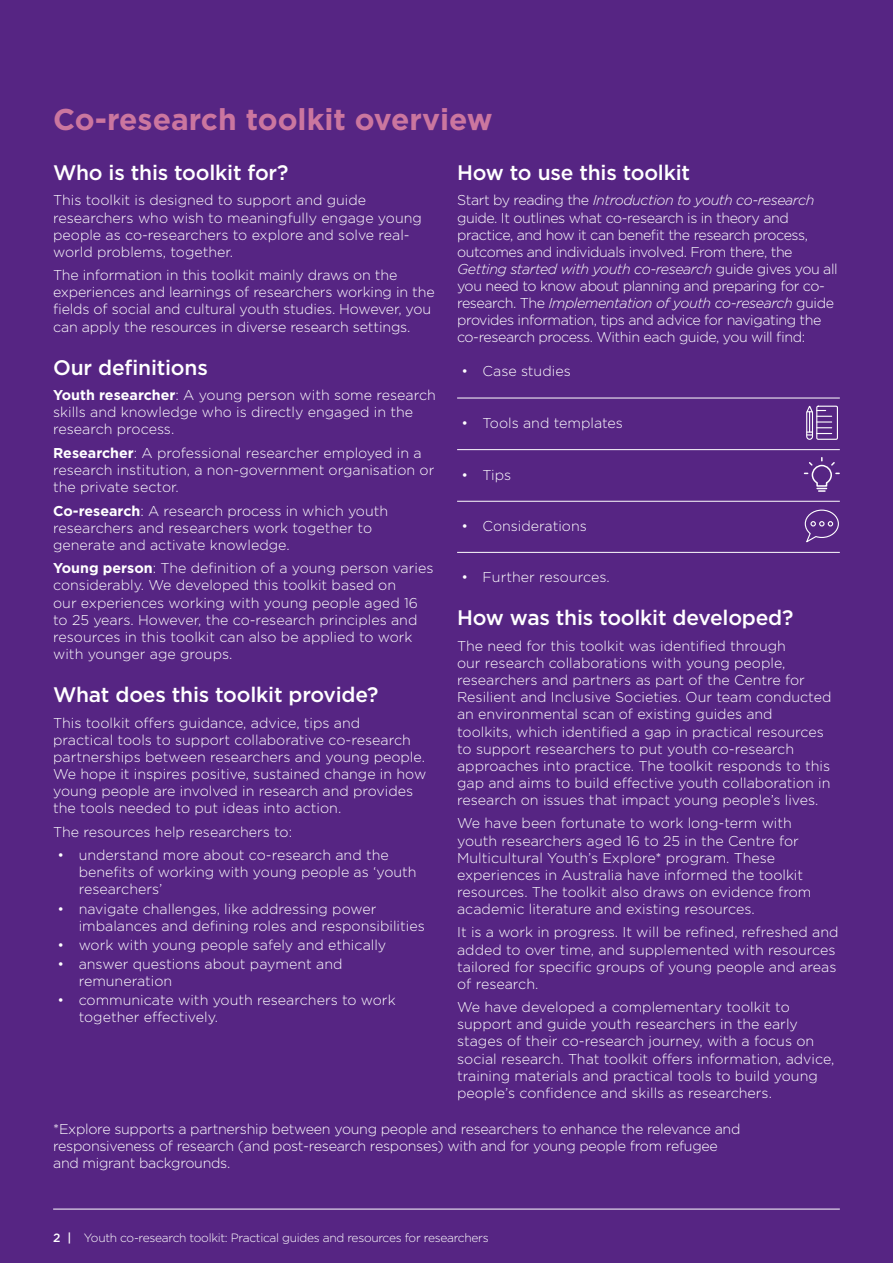
<style>
.page{position:relative;width:893px;height:1263px;background:#562583}
.page>*{position:absolute;margin:0;border:0;box-sizing:border-box;transform-origin:0 0}
.Heading_L1{font:700 30px "Gotham";color:#cb769f}
.Heading_L2{font:500 21px "Gotham";letter-spacing:-.01em;color:#fff}
.Body_Copy{font:300 14.25px/17.1px "Gotham";color:#fff}
.Body_Copy-2{font:300 14.25px/17.1px "Gotham";letter-spacing:-.03em;color:#fff}
.Body_Copy-3{font:300 14.25px/17.1px "Gotham";letter-spacing:-.02em;color:#fff}
.t1{font:300 12px "Gotham";letter-spacing:-.025em;color:#fff}
.Body_Copy-4{font:500 12px "Gotham";color:#fff}
.s1{font-weight:700}
.s2{font-style:italic}
</style>
<div class="page">
<hr style="left:53px;top:1209px;width:787px;height:1px;background:#fff">
<hr style="left:457px;top:398px;width:383px;height:1px;background:#fff">
<hr style="left:457px;top:449px;width:383px;height:1px;background:#fff">
<hr style="left:457px;top:501px;width:383px;height:1px;background:#fff">
<hr style="left:457px;top:552px;width:383px;height:1px;background:#fff">
<div style="left:816px;top:406px;width:22px;height:34px;border:1px solid #fff"></div>
<svg style="left:806px;top:405px;width:26px;height:35px"></svg>
<svg style="left:804px;top:458px;width:35px;height:34px"></svg>
<svg style="left:804px;top:509px;width:35px;height:34px"></svg>
<p class="Heading_L1" style="left:53px;top:100px;width:441px">Co-research toolkit overview</p>
<p class="Heading_L2" style="left:53px;top:159px;width:237px">Who is this toolkit for?</p>
<p class="Body_Copy" style="left:53px;top:191px;width:370px">This toolkit is designed to support and guide researchers who wish to meaningfully engage young people as co-researchers to explore and solve real&shy;world problems, together.</p>
<p class="Body_Copy" style="left:53px;top:266px;width:383px">The information in this toolkit mainly draws on the experiences and learnings of researchers working in the fields of social and cultural youth studies. However, you can apply the resources in diverse research settings.</p>
<p class="Heading_L2" style="left:53px;top:353px;width:156px">Our definitions</p>
<p class="Body_Copy" style="left:53px;top:386px;width:384px"><span class="s1">Youth researcher</span>: A young person with some research skills and knowledge who is directly engaged in the research process.</p>
<p class="Body_Copy" style="left:53px;top:444px;width:383px"><span class="s1">Researcher</span>: A professional researcher employed in a research institution, a non-government organisation or the private sector.</p>
<p class="Body_Copy" style="left:53px;top:502px;width:337px"><span class="s1">Co-research</span>: A research process in which youth researchers and researchers work together to generate and activate knowledge.</p>
<p class="Body_Copy" style="left:53px;top:559px;width:382px"><span class="s1">Young person</span>: The definition of a young person varies considerably. We developed this toolkit based on<br>our experiences working with young people aged 16 to 25 years. However, the co-research principles and resources in this toolkit can also be applied to work with younger age groups.</p>
<p class="Heading_L2" style="left:53px;top:681px;width:327px">What does this toolkit provide?</p>
<p class="Body_Copy" style="left:53px;top:714px;width:375px">This toolkit offers guidance, advice, tips and<br>practical tools to support collaborative co-research partnerships between researchers and young people.<br>We hope it inspires positive, sustained change in how young people are involved in research and provides the tools needed to put ideas into action.</p>
<p class="Body_Copy" style="left:53px;top:823px;width:240px">The resources help researchers to:</p>
<p class="Body_Copy" style="left:79px;top:846px;width:339px;text-indent:-21px">• understand more about co-research and the benefits of working with young people as ‘youth researchers’</p>
<p class="Body_Copy" style="left:79px;top:899px;width:348px;text-indent:-21px">• navigate challenges, like addressing power imbalances and defining roles and responsibilities</p>
<p class="Body_Copy" style="left:57px;top:936px;width:330px">• work with young people safely and ethically</p>
<p class="Body_Copy" style="left:79px;top:955px;width:265px;text-indent:-21px">• answer questions about payment and remuneration</p>
<p class="Body_Copy" style="left:79px;top:991px;width:318px;text-indent:-21px">• communicate with youth researchers to work together effectively.</p>
<p class="Heading_L2" style="left:457px;top:159px;width:235px">How to use this toolkit</p>
<p class="Body_Copy-2" style="left:457px;top:191px;width:382px">Start by reading the <span class="s2">Introduction to youth co-research </span>guide. It outlines what co-research is in theory and practice, and how it can benefit the research process, outcomes and individuals involved. From there, the <span class="s2">Getting started with youth co-research</span> guide gives you all you need to know about planning and preparing for co&shy;research. The <span class="s2">Implementation of youth co-research</span> guide provides information, tips and advice for navigating the co-research process. Within each guide, you will find:</p>
<p class="Body_Copy" style="left:461px;top:362px;width:111px">• Case studies</p>
<p class="Body_Copy" style="left:461px;top:414px;width:163px">• Tools and templates</p>
<p class="Body_Copy" style="left:461px;top:466px;width:51px">• Tips</p>
<p class="Body_Copy" style="left:461px;top:517px;width:127px">• Considerations</p>
<p class="Body_Copy" style="left:461px;top:568px;width:150px">• Further resources.</p>
<p class="Heading_L2" style="left:457px;top:604px;width:338px">How was this toolkit developed?</p>
<p class="Body_Copy" style="left:457px;top:637px;width:376px">The need for this toolkit was identified through<br>our research collaborations with young people, researchers and partners as part of the Centre for Resilient and Inclusive Societies. Our team conducted an environmental scan of existing guides and<br>toolkits, which identified a gap in practical resources to support researchers to put youth co-research approaches into practice. The toolkit responds to this gap and aims to build effective youth collaboration in research on issues that impact young people’s lives.</p>
<p class="Body_Copy" style="left:457px;top:814px;width:356px">We have been fortunate to work long-term with youth researchers aged 16 to 25 in the Centre for Multicultural Youth’s Explore* program. These experiences in Australia have informed the toolkit resources. The toolkit also draws on evidence from academic literature and existing resources.</p>
<p class="Body_Copy" style="left:457px;top:923px;width:383px">It is a work in progress. It will be refined, refreshed and added to over time, and supplemented with resources tailored for specific groups of young people and areas of research.</p>
<p class="Body_Copy" style="left:457px;top:998px;width:379px">We have developed a complementary toolkit to support and guide youth researchers in the early stages of their co-research journey, with a focus on social research. That toolkit offers information, advice, training materials and practical tools to build young people’s confidence and skills as researchers.</p>
<p class="Body_Copy-3" style="left:53px;top:1120px;width:689px">*Explore supports a partnership between young people and researchers to enhance the relevance and responsiveness of research (and post-research responses) with and for young people from refugee and migrant backgrounds.</p>
<p class="Body_Copy-4" style="left:53px;top:1230px;width:20px">2 |</p>
<p class="t1" style="left:84px;top:1230px;width:406px">Youth co-research toolkit: Practical guides and resources for researchers</p>
</div>
